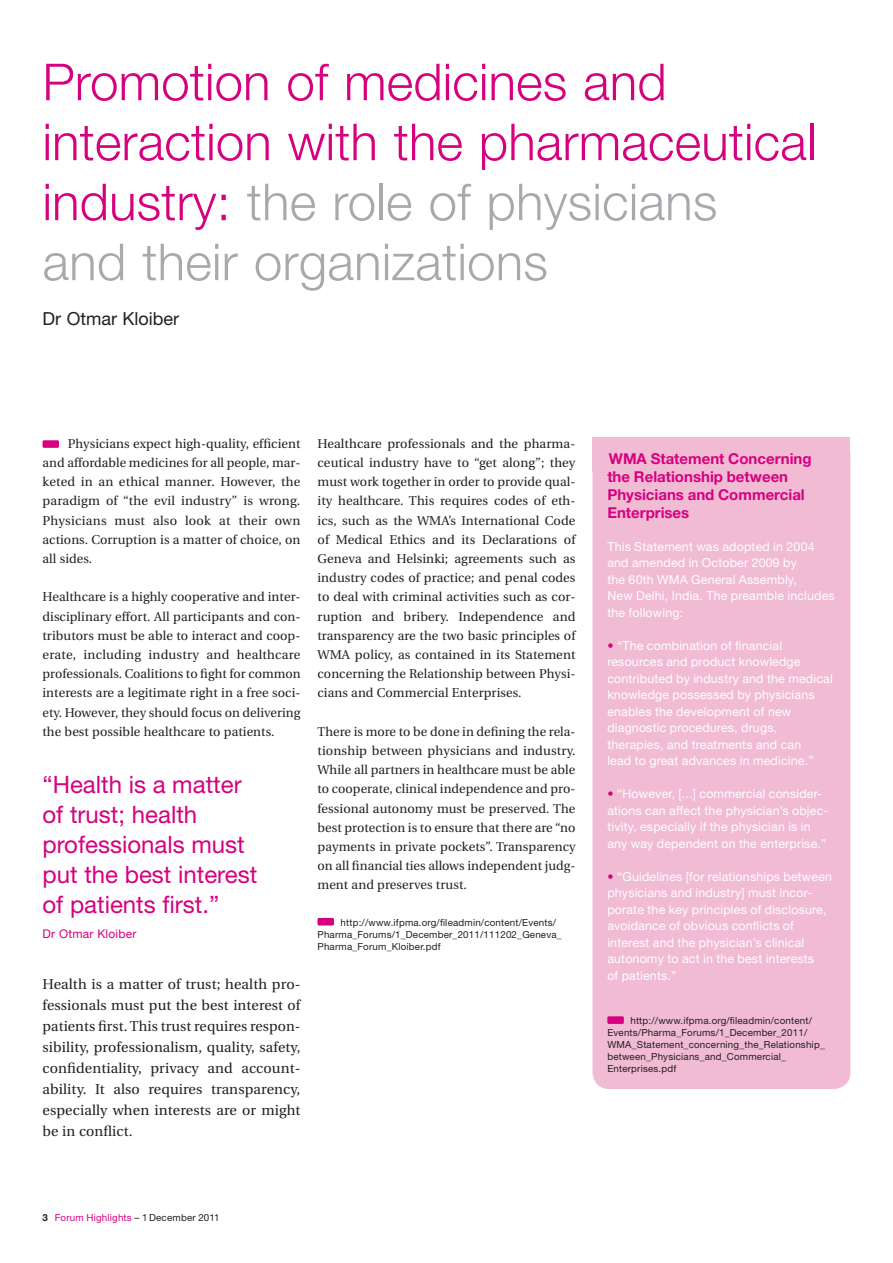
<style>
.page{position:relative;width:893px;height:1263px;background:#fff}
.page>*{position:absolute;margin:0;border:0;box-sizing:border-box;transform-origin:0 0}
.t1{font:300 51px/60px "Helvetica Neue LT Pro";letter-spacing:.005em;color:#d6017f}
.t2{font:24px/30px "Helvetica Neue LT Pro";color:#d6017f}
.t3{font:18px "Helvetica Neue LT Pro";color:#231f20}
.t4{font:700 15px/18px "Helvetica Neue LT Pro";color:#d6017f}
.t5{font:14.25px/21px "Utopia";letter-spacing:.01em;color:#231f20;text-align:justify}
.t6{font:12.75px/19.2px "Utopia";letter-spacing:.005em;color:#231f20;text-align:justify}
.t7{font:12.3px/16.5px "Helvetica Neue LT Pro";letter-spacing:.015em;color:#fff}
.t8{font:12px "Helvetica Neue LT Pro";letter-spacing:.02em;color:#d6017f}
.t9{font:9.75px/12px "Helvetica Neue LT Pro";letter-spacing:.02em;color:#231f20}
.t10{font:9.75px "Helvetica Neue LT Pro";letter-spacing:.02em;color:#d6017f}
.s1{color:#a8a9ad}
.s2{color:#d6017f}
.s3{font-weight:700;color:#231f20}
.s4{color:#231f20}
</style>
<div class="page">
<div style="left:43px;top:440px;width:16px;height:8px;background:#d6017f;border-radius:2px"></div>
<div style="left:317px;top:918px;width:17px;height:7px;background:#d6017f;border-radius:2px"></div>
<div style="left:592px;top:438px;width:258px;height:651px;background:#f0bbd3;border-radius:17px"></div>
<div style="left:607px;top:1016px;width:17px;height:8px;background:#d6017f;border-radius:2px"></div>
<h1 class="t1" style="left:43px;top:51px;width:775px">Promotion of medicines and interaction with the pharmaceutical industry: <span class="s1">the role of physicians<br>and their organizations</span></h1>
<h3 class="t3" style="left:43px;top:308px;width:138px">Dr Otmar Kloiber</h3>
<p class="t6" style="left:43px;top:434px;width:259px;text-indent:25px">Physicians expect high-quality, efficient and affordable medicines for all people, mar&shy;keted in an ethical manner. However, the paradigm of “the evil industry” is wrong.<br>Physicians must also look at their own actions. Corruption is a matter of choice, on all sides.</p>
<p class="t6" style="left:43px;top:588px;width:260px">Healthcare is a highly cooperative and inter&shy;disciplinary effort. All participants and con&shy;tributors must be able to interact and coop&shy;erate, including industry and healthcare professionals. Coalitions to fight for common interests are a legitimate right in a free soci&shy;ety. However, they should focus on delivering the best possible healthcare to patients.</p>
<h2 class="t2" style="left:43px;top:770px;width:216px">“Health is a matter of trust; health professionals must put the best interest of patients first.”</h2>
<p class="t8" style="left:43px;top:926px;width:96px">Dr Otmar Kloiber</p>
<p class="t5" style="left:43px;top:973px;width:259px">Health is a matter of trust; health pro&shy;fessionals must put the best interest of patients first. This trust requires respon&shy;sibility, professionalism, quality, safety, confidentiality, privacy and account&shy;ability. It also requires transparency, especially when interests are or might be in conflict.</p>
<p class="t6" style="left:317px;top:434px;width:259px">Healthcare professionals and the pharma&shy;ceutical industry have to “get along”; they must work together in order to provide qual&shy;ity healthcare. This requires codes of eth&shy;ics, such as the WMA’s International Code of Medical Ethics and its Declarations of Geneva and Helsinki; agreements such as industry codes of practice; and penal codes to deal with criminal activities such as cor&shy;ruption and bribery. Independence and transparency are the two basic principles of WMA policy, as contained in its Statement concerning the Relationship between Physi&shy;cians and Commercial Enterprises.</p>
<p class="t6" style="left:317px;top:722px;width:260px">There is more to be done in defining the rela&shy;tionship between physicians and industry.<br>While all partners in healthcare must be able to cooperate, clinical independence and pro&shy;fessional autonomy must be preserved. The best protection is to ensure that there are “no payments in private pockets”. Transparency on all financial ties allows independent judg&shy;ment and preserves trust.</p>
<p class="t9" style="left:317px;top:916px;width:246px;text-indent:23px">http://www.ifpma.org/fileadmin/content/Events/<br>Pharma_Forums/1_December_2011/111202_Geneva_<br>Pharma_Forum_Kloiber.pdf</p>
<p class="t4" style="left:607px;top:449px;width:206px">WMA Statement Concerning the Relationship between<br>Physicians and Commercial<br>Enterprises</p>
<p class="t7" style="left:607px;top:538px;width:229px">This Statement was adopted in 2004 and amended in October 2009 by<br>the 60th WMA General Assembly,<br>New Delhi, India. The preamble includes the following:</p>
<p class="t7" style="left:607px;top:637px;width:227px"><span class="s2">•</span> “The combination of financial resources and product knowledge contributed by industry and the medical knowledge possessed by physicians enables the development of new diagnostic procedures, drugs, therapies, and treatments and can<br>lead to great advances in medicine.”</p>
<p class="t7" style="left:607px;top:785px;width:222px"><span class="s2">•</span> “However, [...] commercial consider&shy;ations can affect the physician’s objec&shy;tivity, especially if the physician is in any way dependent on the enterprise.”</p>
<p class="t7" style="left:607px;top:868px;width:226px"><span class="s2">•</span> “Guidelines [for relationships between physicians and industry] must incor&shy;porate the key principles of disclosure, avoidance of obvious conflicts of interest and the physician’s clinical autonomy to act in the best interests<br>of patients.”</p>
<p class="t9" style="left:607px;top:1014px;width:219px;text-indent:23px">http://www.ifpma.org/fileadmin/content/ Events/Pharma_Forums/1_December_2011/ WMA_Statement_concerning_the_Relationship_ between_Physicians_and_Commercial_ Enterprises.pdf</p>
<p class="t10" style="left:43px;top:1211px;width:179px"><span class="s3">3</span> Forum Highlights <span class="s4">– 1 December 2011</span></p>
</div>
